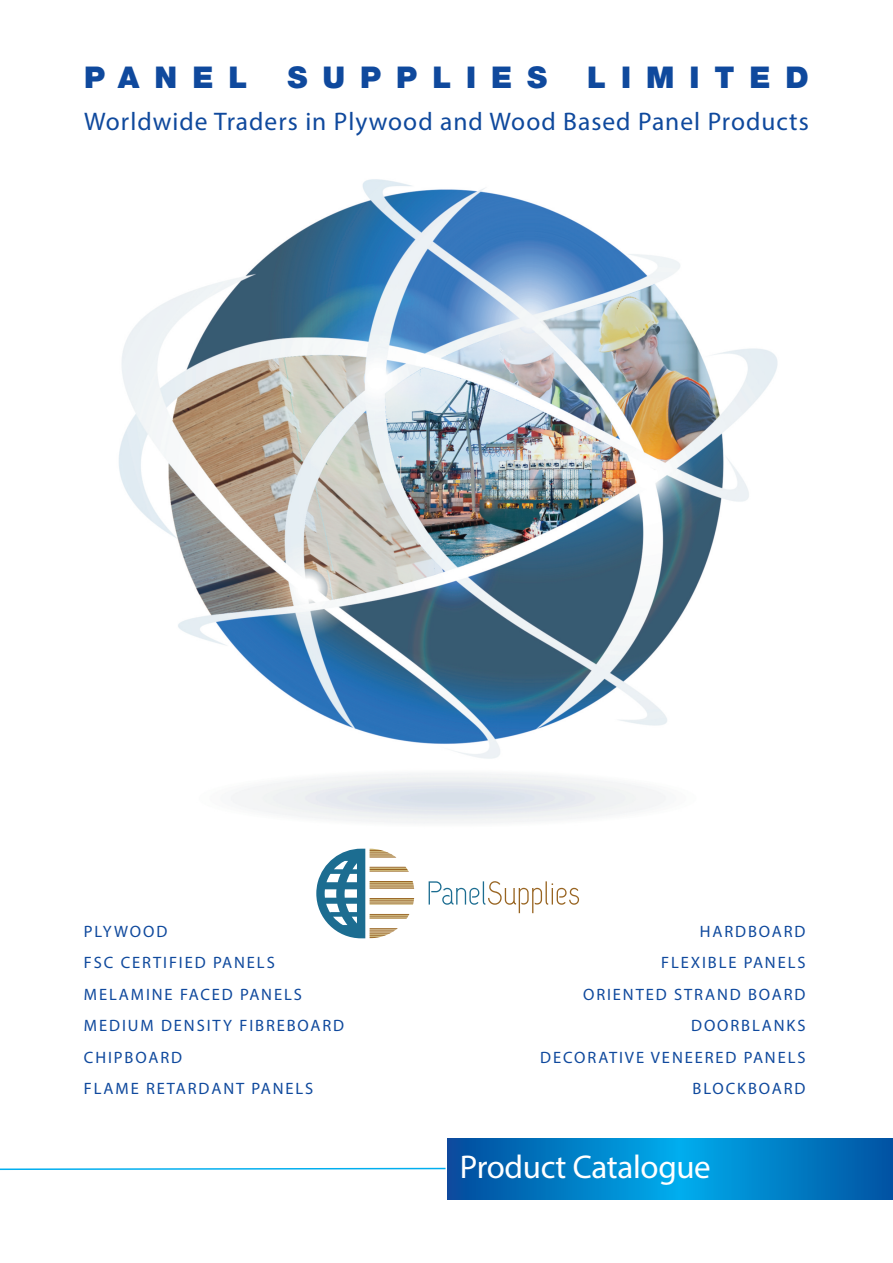
<style>
.page{position:relative;width:893px;height:1263px;background:#fff}
.page>*{position:absolute;margin:0;border:0;box-sizing:border-box;transform-origin:0 0}
.t1{font:33px "Myriad Pro";letter-spacing:-.01em;color:#fff}
.t2{font:900 30px "Helvetica Neue";letter-spacing:.5em;color:#0f499d}
.t3{font:25.5px "Myriad Pro";letter-spacing:.04em;color:#0f499d}
.t4{font:16.5px/31.5px "Myriad";letter-spacing:.115em;color:#0f499d}
</style>
<div class="page">
<img style="left:119px;top:179px;width:659px;height:644px">
<svg style="left:448px;top:1138px;width:445px;height:61px;background:#007dc5"></svg>
<svg style="left:429px;top:881px;width:150px;height:32px"></svg>
<svg style="left:316px;top:849px;width:98px;height:90px"></svg>
<svg style="left:0;top:1167px;width:446px;height:3px"></svg>
<h2 class="t2" style="left:84px;top:67px;width:165px">PANEL</h2>
<h2 class="t2" style="left:287px;top:67px;width:261px">SUPPLIES</h2>
<h2 class="t2" style="left:587px;top:67px;width:223px">LIMITED</h2>
<h3 class="t3" style="left:84px;top:112px;width:726px">Worldwide Traders in Plywood and Wood Based Panel Products</h3>
<p class="t4" style="left:84px;top:917px;width:262px">PLYWOOD<br>FSC CERTIFIED PANELS<br>MELAMINE FACED PANELS<br>MEDIUM DENSITY FIBREBOARD<br>CHIPBOARD<br>FLAME RETARDANT PANELS</p>
<p class="t4" style="left:540px;top:917px;width:267px;text-align:right">HARDBOARD<br>FLEXIBLE PANELS<br>ORIENTED STRAND BOARD<br>DOORBLANKS<br>DECORATIVE VENEERED PANELS<br>BLOCKBOARD</p>
<h1 class="t1" style="left:460px;top:1154px;width:252px">Product Catalogue</h1>
</div>
